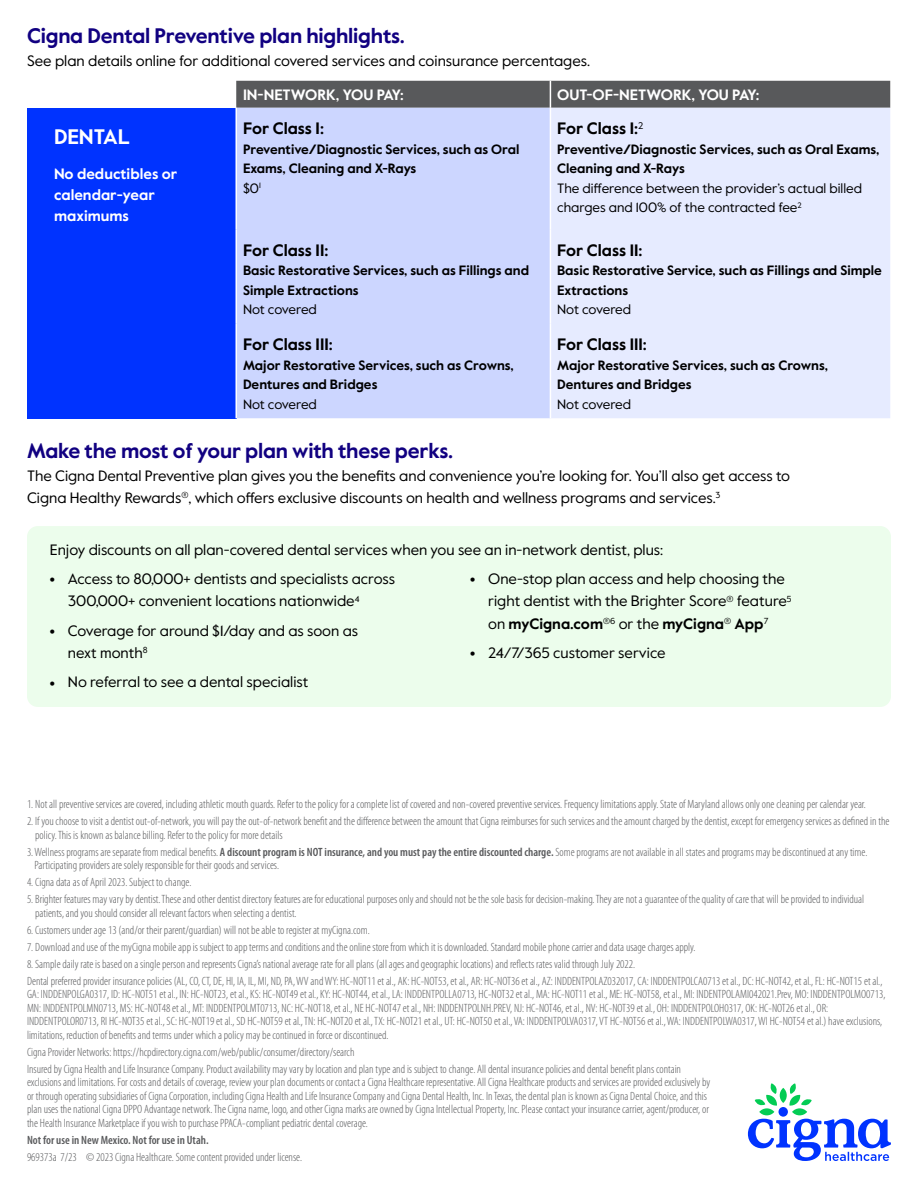
<style>
.page{position:relative;width:918px;height:1188px;background:#fff}
.page>*{position:absolute;margin:0;border:0;box-sizing:border-box;transform-origin:0 0}
.t1{font:700 21px "Value Sans Pro";letter-spacing:-.01em;color:#110081}
.t2{font:700 21px "Value Sans Pro";color:#fff}
.t3{font:700 16.5px "Value Sans Pro";color:#000}
.t4{font:15px/22.5px "Value Sans Pro";color:#000}
.t5{font:700 15px/21px "Value Sans Pro";color:#fff}
.t6{font:700 13.5px/19.5px "Value Sans Pro";color:#000}
.t7{font:13.5px/19.5px "Value Sans Pro";color:#000}
.t8{font:300 condensed 12px/13.5px "Myriad Pro";color:#58595b}
.t9{font:600 condensed 12px "Myriad Pro";color:#58595b}
.s1{font-weight:400}
.s2{font-weight:700;font-size:18px}
.s3{font-weight:700}
.s4{font-weight:600}
</style>
<div class="page">
<div style="left:27px;top:108px;width:209px;height:310px;background:#03f"></div>
<div style="left:237px;top:108px;width:313px;height:310px;background:#ccd6ff"></div>
<div style="left:551px;top:108px;width:339px;height:310px;background:#e6ebff"></div>
<div style="left:236px;top:81px;width:654px;height:27px;background:#58595b"></div>
<div style="left:27px;top:526px;width:864px;height:181px;background:#ecfdec;border-radius:11px"></div>
<svg style="left:748px;top:1083px;width:143px;height:78px"></svg>
<h1 class="t1" style="left:27px;top:23px;width:379px">Cigna Dental Preventive plan highlights.</h1>
<p class="t4" style="left:27px;top:50px;width:565px">See plan details online for additional covered services and coinsurance percentages.</p>
<p class="t5" style="left:243px;top:85px;width:162px">IN-NETWORK, YOU PAY:</p>
<p class="t5" style="left:557px;top:85px;width:204px">OUT-OF-NETWORK, YOU PAY:</p>
<h1 class="t2" style="left:54px;top:124px;width:77px">DENTAL</h1>
<p class="t5" style="left:54px;top:164px;width:125px">No deductibles or calendar-year maximums</p>
<h2 class="t3" style="left:557px;top:118px;width:88px">For Class I:<sup>2</sup></h2>
<p class="t6" style="left:557px;top:140px;width:324px">Preventive/Diagnostic Services, such as Oral Exams,<br>Cleaning and X-Rays</p>
<p class="t7" style="left:557px;top:178px;width:306px">The difference between the provider’s actual billed charges and 100% of the contracted fee<sup>2</sup></p>
<h2 class="t3" style="left:243px;top:118px;width:82px">For Class I:</h2>
<p class="t6" style="left:243px;top:140px;width:278px">Preventive/Diagnostic Services, such as Oral<br>Exams, Cleaning and X-Rays<br><span class="s1">$0</span><sup>1</sup></p>
<h2 class="t3" style="left:243px;top:240px;width:87px">For Class II:</h2>
<p class="t6" style="left:243px;top:261px;width:288px">Basic Restorative Services, such as Fillings and<br>Simple Extractions</p>
<p class="t7" style="left:243px;top:300px;width:75px">Not covered</p>
<h2 class="t3" style="left:243px;top:334px;width:91px">For Class III:</h2>
<p class="t6" style="left:243px;top:356px;width:272px">Major Restorative Services, such as Crowns,<br>Dentures and Bridges</p>
<p class="t7" style="left:243px;top:394px;width:75px">Not covered</p>
<h2 class="t3" style="left:557px;top:240px;width:87px">For Class II:</h2>
<p class="t6" style="left:557px;top:261px;width:326px">Basic Restorative Service, such as Fillings and Simple<br>Extractions</p>
<p class="t7" style="left:557px;top:300px;width:75px">Not covered</p>
<h2 class="t3" style="left:557px;top:334px;width:91px">For Class III:</h2>
<p class="t6" style="left:557px;top:356px;width:272px">Major Restorative Services, such as Crowns,<br>Dentures and Bridges</p>
<p class="t7" style="left:557px;top:394px;width:75px">Not covered</p>
<h1 class="t1" style="left:27px;top:438px;width:428px">Make the most of your plan with these perks.</h1>
<p class="t4" style="left:27px;top:464px;width:765px">The Cigna Dental Preventive plan gives you the benefits and convenience you’re looking for. You’ll also get access to<br>Cigna Healthy Rewards<sup>®</sup>, which offers exclusive discounts on health and wellness programs and services.<sup>3</sup></p>
<p class="t4" style="left:50px;top:539px;width:615px">Enjoy discounts on all plan-covered dental services when you see an in-network dentist, plus:</p>
<p class="t4" style="left:68px;top:568px;width:329px;text-indent:-19px"><span class="s2">•</span> Access to 80,000+ dentists and specialists across<br>300,000+ convenient locations nationwide<sup>4</sup></p>
<p class="t4" style="left:68px;top:620px;width:292px;text-indent:-19px"><span class="s2">•</span> Coverage for around $1/day and as soon as next month<sup>8</sup></p>
<p class="t4" style="left:49px;top:671px;width:261px"><span class="s2">•</span> No referral to see a dental specialist</p>
<p class="t4" style="left:488px;top:568px;width:305px;text-indent:-19px"><span class="s2">•</span> One-stop plan access and help choosing the right dentist with the Brighter Score<sup>®</sup> feature<sup>5 </sup>on <span class="s3">myCigna.com</span><sup>®6</sup> or the <span class="s3">myCigna</span><sup>®</sup> <span class="s3">App</span><sup>7</sup></p>
<p class="t4" style="left:469px;top:642px;width:198px"><span class="s2">•</span> 24/7/365 customer service</p>
<p class="t8" style="left:27px;top:798px;width:840px">1. Not all preventive services are covered, including athletic mouth guards. Refer to the policy for a complete list of covered and non-covered preventive services. Frequency limitations apply. State of Maryland allows only one cleaning per calendar year.</p>
<p class="t8" style="left:35px;top:815px;width:856px;text-indent:-8px">2. If you choose to visit a dentist out-of-network, you will pay the out-of-network benefit and the difference between the amount that Cigna reimburses for such services and the amount charged by the dentist, except for emergency services as defined in the policy. This is known as balance billing. Refer to the policy for more details</p>
<p class="t8" style="left:35px;top:845px;width:834px;text-indent:-8px">3. Wellness programs are separate from medical benefits. <span class="s4">A discount program is NOT insurance, and you must pay the entire discounted charge.</span> Some programs are not available in all states and programs may be discontinued at any time.<br>Participating providers are solely responsible for their goods and services.</p>
<p class="t8" style="left:27px;top:876px;width:166px">4. Cigna data as of April 2023. Subject to change.</p>
<p class="t8" style="left:35px;top:893px;width:831px;text-indent:-8px">5. Brighter features may vary by dentist. These and other dentist directory features are for educational purposes only and should not be the sole basis for decision-making. They are not a guarantee of the quality of care that will be provided to individual patients, and you should consider all relevant factors when selecting a dentist.</p>
<p class="t8" style="left:27px;top:923px;width:344px">6. Customers under age 13 (and/or their parent/guardian) will not be able to register at myCigna.com.</p>
<p class="t8" style="left:27px;top:940px;width:670px">7. Download and use of the myCigna mobile app is subject to app terms and conditions and the online store from which it is downloaded. Standard mobile phone carrier and data usage charges apply.</p>
<p class="t8" style="left:27px;top:956px;width:857px;line-height:17px">8. Sample daily rate is based on a single person and represents Cigna’s national average rate for all plans (all ages and geographic locations) and reflects rates valid through July 2022.<br>Dental preferred provider insurance policies (AL, CO, CT, DE, HI, IA, IL, MI, ND, PA, WV and WY: HC-NOT11 et al., AK: HC-NOT53, et al., AR: HC-NOT36 et al., AZ: INDDENTPOLAZ032017, CA: INDDENTPOLCA0713 et al., DC: HC-NOT42, et al., FL: HC-NOT15 et al.,</p>
<p class="t8" style="left:27px;top:988px;width:860px">GA: INDDENPOLGA0317, ID: HC-NOT51 et al., IN: HC-NOT23, et al., KS: HC-NOT49 et al., KY: HC-NOT44, et al., LA: INDDENTPOLLA0713, HC-NOT32 et al., MA: HC-NOT11 et al., ME: HC-NOT58, et al., MI: INDENTPOLAMI042021.Prev, MO: INDDENTPOLMO0713, MN: INDDENTPOLMN0713, MS: HC-NOT48 et al., MT: INDDENTPOLMT0713, NC: HC-NOT18, et al., NE HC-NOT47 et al., NH: INDDENTPOLNH.PREV, NJ: HC-NOT46, et al., NV: HC-NOT39 et al., OH: INDDENTPOLOH0317, OK: HC-NOT26 et al., OR:<br>INDDENTPOLOR0713, RI HC-NOT35 et al., SC: HC-NOT19 et al., SD HC-NOT59 et al., TN: HC-NOT20 et al., TX: HC-NOT21 et al., UT: HC-NOT50 et al., VA: INDDENTPOLVA0317, VT HC-NOT56 et al., WA: INDDENTPOLWA0317, WI HC-NOT54 et al.) have exclusions, limitations, reduction of benefits and terms under which a policy may be continued in force or discontinued.</p>
<p class="t8" style="left:27px;top:1044px;width:656px;line-height:17px">Cigna Provider Networks: https://hcpdirectory.cigna.com/web/public/consumer/directory/search<br>Insured by Cigna Health and Life Insurance Company. Product availability may vary by location and plan type and is subject to change. All dental insurance policies and dental benefit plans contain</p>
<p class="t8" style="left:27px;top:1076px;width:685px">exclusions and limitations. For costs and details of coverage, review your plan documents or contact a Cigna Healthcare representative. All Cigna Healthcare products and services are provided exclusively by or through operating subsidiaries of Cigna Corporation, including Cigna Health and Life Insurance Company and Cigna Dental Health, Inc. In Texas, the dental plan is known as Cigna Dental Choice, and this plan uses the national Cigna DPPO Advantage network. The Cigna name, logo, and other Cigna marks are owned by Cigna Intellectual Property, Inc. Please contact your insurance carrier, agent/producer, or the Health Insurance Marketplace if you wish to purchase PPACA-compliant pediatric dental coverage.</p>
<p class="t9" style="left:27px;top:1133px;width:183px">Not for use in New Mexico. Not for use in Utah.</p>
<p class="t8" style="left:27px;top:1150px;width:277px">969373a 7/23 © 2023 Cigna Healthcare. Some content provided under license.</p>
</div>
